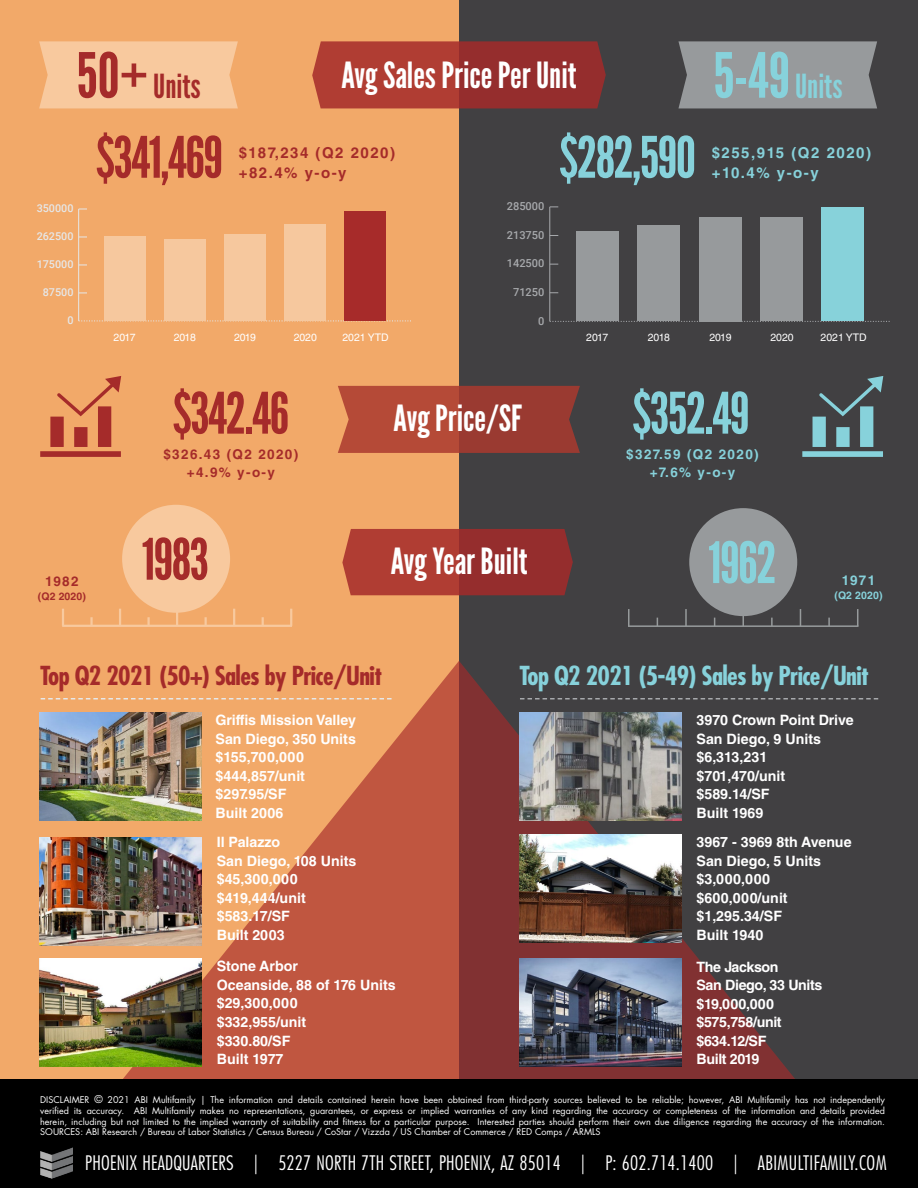
<style>
.page{position:relative;width:918px;height:1188px;background:#fff}
.page>*{position:absolute;margin:0;border:0;box-sizing:border-box;transform-origin:0 0}
.t1{font:62.1px "League Gothic";color:#a52b2a}
.t2{font:57px "League Gothic";letter-spacing:-.025em;color:#a52b2a}
.t3{font:57px "League Gothic";letter-spacing:-.025em;color:#87d2db}
.t4{font:36px "League Gothic";color:#fff}
.t5{font:33.15px "League Gothic";color:#87d2db}
.t6{font:33.15px "League Gothic";color:#a52b2a}
.t7{font:700 condensed 25.5px "Futura Std";letter-spacing:-.025em;color:#87d2db}
.t8{font:700 condensed 25.5px "Futura Std";letter-spacing:-.025em;color:#a52b2a}
.t9{font:300 condensed 19.5px "Futura Std";letter-spacing:.01em;color:#fff}
.t10{font:700 15px/19.4px "Helvetica LT Std";letter-spacing:.1em;color:#a52b2a}
.t11{font:700 15px/19.4px "Helvetica LT Std";letter-spacing:.1em;color:#87d2db}
.t12{font:700 14.25px/18.6px "Helvetica LT Std";color:#fff}
.t13{font:700 14.25px/18.6px "Helvetica LT Std";letter-spacing:-.025em;color:#fff}
.t14{font:700 13.5px/17.5px "Helvetica LT Std";letter-spacing:.1em;color:#a52b2a;text-align:center}
.t15{font:700 13.5px/17.5px "Helvetica LT Std";letter-spacing:.1em;color:#87d2db;text-align:center}
.t16{font:500 11.1px "Roboto";color:#a7a9ac}
.t17{font:500 10.8px "Roboto";color:#e6e7e8}
.t18{font:10.5px "Helvetica LT Std";color:#fff}
.t19{font:700 10.5px "Helvetica LT Std";letter-spacing:.01em;color:#a52b2a}
.t20{font:700 10.5px "Helvetica LT Std";letter-spacing:.01em;color:#87d2db}
.t21{font:9px/10.8px "Futura Std";color:#fff;text-align:justify}
.s1{font-size:55.2px}
.s2{font-size:62.1px}
.s3{font-size:10.5px}
</style>
<div class="page">
<div style="left:0;top:0;width:918px;height:1080px;background:#414042"></div>
<div style="left:0;top:0;width:459px;height:1081px;background:#f2a969"></div>
<svg style="left:122px;top:661px;width:674px;height:419px"></svg>
<img style="left:39px;top:712px;width:162px;height:108px">
<img style="left:39px;top:837px;width:162px;height:108px">
<img style="left:39px;top:959px;width:162px;height:108px">
<img style="left:520px;top:959px;width:162px;height:108px">
<img style="left:520px;top:712px;width:162px;height:108px">
<img style="left:520px;top:834px;width:162px;height:108px">
<svg style="left:41px;top:698px;width:351px;height:2px"></svg>
<svg style="left:520px;top:698px;width:358px;height:2px"></svg>
<div style="left:0;top:1080px;width:918px;height:108px;background:#000"></div>
<img style="left:40px;top:1147px;width:33px;height:32px">
<svg style="left:338px;top:386px;width:242px;height:67px;background:#a74435"></svg>
<svg style="left:312px;top:41px;width:294px;height:67px;background:#a23731"></svg>
<div style="left:39px;top:41px;width:199px;height:67px;background:#f8c99e"></div>
<div style="left:678px;top:41px;width:199px;height:67px;background:#979a9c"></div>
<svg style="left:79px;top:321px;width:332px;height:1px"></svg>
<hr style="left:78px;top:209px;width:1px;height:112px;background:#e6e7e8">
<div style="left:344px;top:211px;width:42px;height:110px;background:#a72b2a"></div>
<div style="left:284px;top:224px;width:42px;height:97px;background:#f6c89e"></div>
<div style="left:224px;top:234px;width:42px;height:87px;background:#f6c89e"></div>
<div style="left:164px;top:240px;width:42px;height:81px;background:#f6c89e"></div>
<div style="left:104px;top:236px;width:42px;height:85px;background:#f6c89e"></div>
<svg style="left:550px;top:321px;width:339px;height:1px"></svg>
<hr style="left:550px;top:207px;width:1px;height:114px;background:#a7a9ac">
<div style="left:821px;top:208px;width:43px;height:113px;background:#87d2da"></div>
<div style="left:760px;top:217px;width:43px;height:104px;background:#979a9c"></div>
<div style="left:699px;top:217px;width:43px;height:104px;background:#979a9c"></div>
<div style="left:637px;top:226px;width:43px;height:95px;background:#979a9c"></div>
<div style="left:576px;top:232px;width:43px;height:89px;background:#979a9c"></div>
<hr style="left:628px;top:625px;width:230px;height:2px;background:#979b9c">
<svg style="left:628px;top:609px;width:2px;height:17px"></svg>
<svg style="left:685px;top:609px;width:2px;height:16px"></svg>
<svg style="left:771px;top:618px;width:2px;height:8px"></svg>
<hr style="left:742px;top:560px;width:2px;height:66px;background:#979b9c">
<svg style="left:800px;top:609px;width:1px;height:16px"></svg>
<svg style="left:828px;top:618px;width:2px;height:8px"></svg>
<svg style="left:857px;top:609px;width:1px;height:16px"></svg>
<svg style="left:342px;top:529px;width:231px;height:66px;background:#a33831"></svg>
<div style="left:689px;top:508px;width:108px;height:108px;background:#979a9c;border-radius:50%"></div>
<hr style="left:62px;top:625px;width:230px;height:2px;background:#f8c99e">
<svg style="left:62px;top:609px;width:2px;height:16px"></svg>
<svg style="left:90px;top:617px;width:3px;height:8px"></svg>
<svg style="left:119px;top:609px;width:2px;height:16px"></svg>
<svg style="left:147px;top:617px;width:3px;height:8px"></svg>
<svg style="left:205px;top:617px;width:2px;height:8px"></svg>
<hr style="left:176px;top:559px;width:2px;height:67px;background:#f8c99e">
<svg style="left:233px;top:609px;width:2px;height:16px"></svg>
<svg style="left:262px;top:617px;width:2px;height:8px"></svg>
<svg style="left:290px;top:609px;width:2px;height:16px"></svg>
<div style="left:122px;top:505px;width:108px;height:108px;background:#f8c99e;border-radius:50%"></div>
<svg style="left:40px;top:376px;width:81px;height:81px"></svg>
<svg style="left:802px;top:376px;width:81px;height:81px"></svg>
<h1 class="t1" style="left:76px;top:39px;width:73px">50<span class="s1">+</span></h1>
<h3 class="t4" style="left:341px;top:54px;width:237px">Avg Sales Price Per Unit</h3>
<h3 class="t6" style="left:153px;top:66px;width:49px">Units</h3>
<h2 class="t2" style="left:96px;top:123px;width:129px">$341,469</h2>
<h3 class="t10" style="left:239px;top:143px;width:158px">$187,234 (Q2 2020) +82.4% y-o-y</h3>
<h2 class="t3" style="left:559px;top:123px;width:139px">$282,590</h2>
<p class="t17" style="left:37px;top:201px;width:38px">350000</p>
<p class="t16" style="left:507px;top:198px;width:39px">285000</p>
<p class="t17" style="left:37px;top:229px;width:38px">262500</p>
<p class="t16" style="left:507px;top:227px;width:39px">213750</p>
<p class="t17" style="left:37px;top:257px;width:38px">175000</p>
<p class="t16" style="left:507px;top:256px;width:39px">142500</p>
<p class="t17" style="left:43px;top:285px;width:32px">87500</p>
<p class="t16" style="left:513px;top:284px;width:33px">71250</p>
<p class="t17" style="left:67px;top:313px;width:8px">0</p>
<p class="t16" style="left:538px;top:313px;width:8px">0</p>
<h3 class="t5" style="left:713px;top:66px;width:131px"><span class="s2">5-49</span> Units</h3>
<h3 class="t11" style="left:712px;top:143px;width:161px">$255,915 (Q2 2020) +10.4% y-o-y</h3>
<h3 class="t14" style="left:45px;top:572px;width:35px">1982</h3>
<p class="t19" style="left:38px;top:590px;width:50px">(Q2 2020)</p>
<p class="t18" style="left:114px;top:331px;width:24px">2017</p>
<p class="t18" style="left:174px;top:331px;width:24px">2018</p>
<p class="t18" style="left:234px;top:331px;width:24px">2019</p>
<p class="t18" style="left:294px;top:331px;width:25px">2020</p>
<p class="t18" style="left:342px;top:331px;width:48px">2021 YTD</p>
<h2 class="t2" style="left:173px;top:379px;width:118px">$342.46</h2>
<h3 class="t14" style="left:163px;top:445px;width:136px">$326.43 (Q2 2020) +4.9% y-o-y</h3>
<h3 class="t4" style="left:394px;top:397px;width:130px">Avg Price/SF</h3>
<p class="t18" style="left:586px;top:331px;width:24px">2017</p>
<p class="t18" style="left:648px;top:331px;width:24px">2018</p>
<p class="t18" style="left:709px;top:331px;width:24px">2019</p>
<p class="t18" style="left:770px;top:331px;width:25px">2020</p>
<p class="t18" style="left:821px;top:331px;width:48px">2021 YTD</p>
<h2 class="t3" style="left:632px;top:379px;width:119px">$352.49</h2>
<h3 class="t15" style="left:626px;top:445px;width:134px">$327.59 (Q2 2020) +7.6% y-o-y</h3>
<h2 class="t2" style="left:142px;top:525px;width:68px">1983</h2>
<h2 class="t3" style="left:708px;top:529px;width:70px">1962</h2>
<h3 class="t4" style="left:391px;top:539px;width:138px">Avg Year Built</h3>
<h3 class="t15" style="left:842px;top:571px;width:35px">1971</h3>
<p class="t20" style="left:834px;top:589px;width:50px">(Q2 2020)</p>
<h3 class="t8" style="left:40px;top:660px;width:343px">Top Q2 2021 (50+) Sales by Price/Unit</h3>
<h3 class="t7" style="left:520px;top:660px;width:351px">Top Q2 2021 (5-49) Sales by Price/Unit</h3>
<h3 class="t12" style="left:216px;top:711px;width:142px">Griffis Mission Valley<br>San Diego, 350 Units $155,700,000 $444,857/unit $297.95/SF<br>Built 2006</h3>
<h3 class="t12" style="left:217px;top:833px;width:141px">Il Palazzo<br>San Diego, 108 Units $45,300,000 $419,444/unit $583.17/SF<br>Built 2003</h3>
<h3 class="t12" style="left:217px;top:957px;width:181px">Stone Arbor<br>Oceanside, 88 of 176 Units $29,300,000<br>$332,955/unit<br>$330.80/SF<br>Built 1977</h3>
<h3 class="t13" style="left:696px;top:957px;width:128px">The Jackson<br>San Diego, 33 Units $19,000,000 $575,758/unit $634.12/SF<br>Built 2019</h3>
<h3 class="t12" style="left:696px;top:711px;width:159px">3970 Crown Point Drive<br>San Diego, 9 Units $6,313,231 $701,470/unit $589.14/SF<br>Built 1969</h3>
<h3 class="t12" style="left:696px;top:833px;width:157px">3967 - 3969 8th Avenue<br>San Diego, 5 Units $3,000,000 $600,000/unit $1,295.34/SF<br>Built 1940</h3>
<p class="t21" style="left:40px;top:1094px;width:846px">DISCLAIMER <span class="s3">©</span> 2021 ABI Multifamily | The information and details contained herein have been obtained from third-party sources believed to be reliable; however, ABI Multifamily has not independently verified its accuracy. ABI Multifamily makes no representations, guarantees, or express or implied warranties of any kind regarding the accuracy or completeness of the information and details provided herein, including but not limited to the implied warranty of suitability and fitness for a particular purpose. Interested parties should perform their own due diligence regarding the accuracy of the information.<br>SOURCES: ABI Research / Bureau of Labor Statistics / Census Bureau / CoStar / Vizzda / US Chamber of Commerce / RED Comps / ARMLS</p>
<h3 class="t9" style="left:85px;top:1151px;width:803px">PHOENIX HEADQUARTERS | 5227 NORTH 7TH STREET, PHOENIX, AZ 85014 | P: 602.714.1400 | ABIMULTIFAMILY.COM</h3>
</div>
